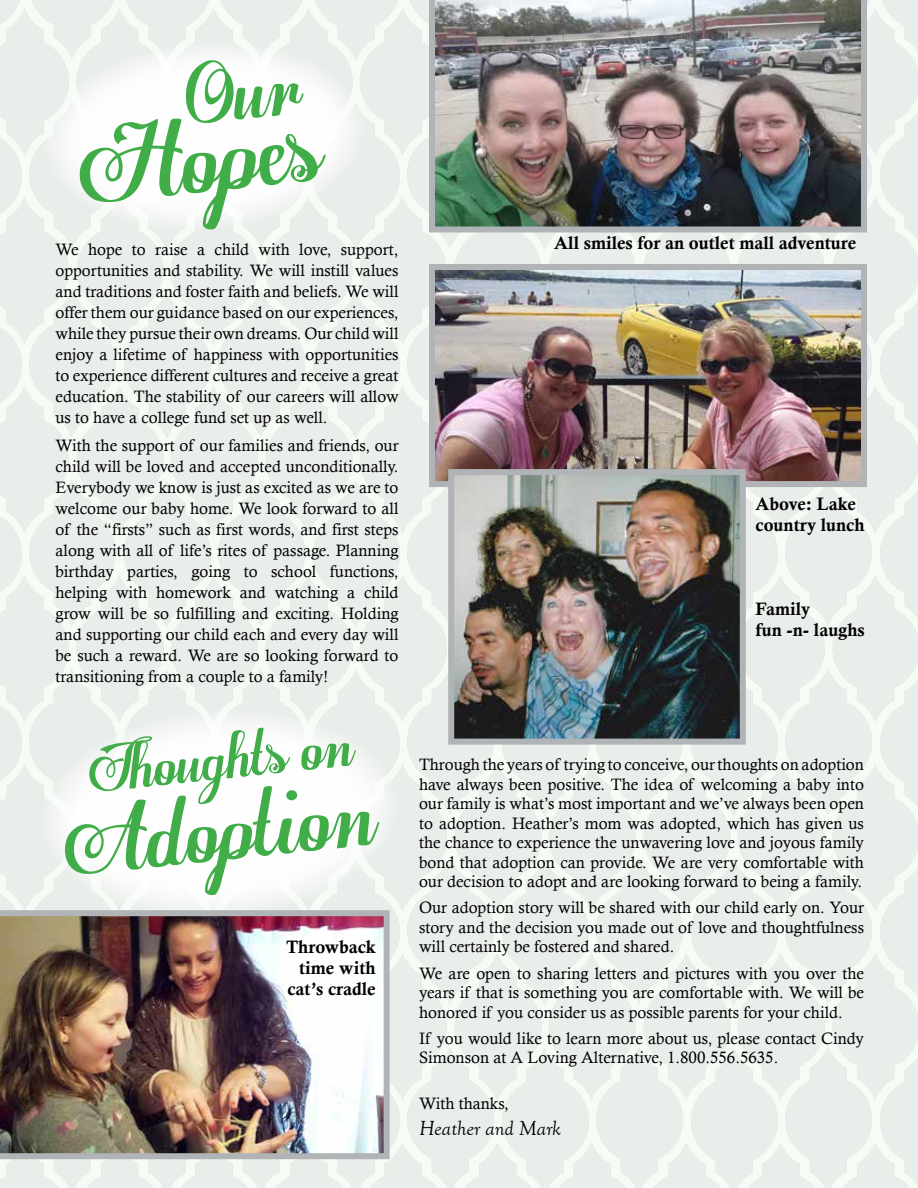
<style>
.page{position:relative;width:918px;height:1188px;background:#fff}
.page>*{position:absolute;margin:0;border:0;box-sizing:border-box;transform-origin:0 0}
.t1{font:91.05px "Egregio Script demo";color:#41ad49}
.t2{font:81px "Egregio Script demo";color:#41ad49}
.t3{font:55.05px "Egregio Script demo";color:#41ad49}
.t4{font:italic 21px "Goudy Old Style T";color:#000}
.t5{font:18px/21px "Calis MT Bol";color:#000}
.t6{font:16.5px/21px "Calisto";color:#000;text-align:justify}
</style>
<div class="page">
<div style="left:0;top:0;width:918px;height:1188px;background:linear-gradient(to right,#ecf0ec,#ecf0ec)"></div>
<img style="left:436px;top:271px;width:424px;height:209px">
<div style="left:429px;top:264px;width:438px;height:223px;border:6px solid #b1b4b6"></div>
<svg style="left:40px;top:36px;width:329px;height:200px;fill:#f6fbf6"></svg>
<svg style="left:37px;top:703px;width:365px;height:223px"></svg>
<img style="left:0;top:910px;width:390px;height:249px">
<img style="left:429px;top:0;width:438px;height:232px">
<img style="left:455px;top:476px;width:284px;height:262px">
<div style="left:448px;top:469px;width:298px;height:276px;border:6px solid #b1b4b6"></div>
<svg style="left:182px;top:58px;width:124px;height:67px"></svg>
<h1 class="t1" style="left:74px;top:122px;width:245px;rotate:-6deg">Hopes</h1>
<p class="t6" style="left:56px;top:238px;width:345px">We hope to raise a child with love, support, opportunities and stability. We will instill values and traditions and foster faith and beliefs. We will offer them our guidance based on our experiences, while they pursue their own dreams. Our child will enjoy a lifetime of happiness with opportunities to experience different cultures and receive a great education. The stability of our careers will allow us to have a college fund set up as well.</p>
<p class="t6" style="left:56px;top:434px;width:345px">With the support of our families and friends, our child will be loved and accepted unconditionally.<br>Everybody we know is just as excited as we are to welcome our baby home. We look forward to all of the “firsts” such as first words, and first steps along with all of life’s rites of passage. Planning birthday parties, going to school functions, helping with homework and watching a child grow will be so fulfilling and exciting. Holding and supporting our child each and every day will be such a reward. We are so looking forward to transitioning from a couple to a family!</p>
<h3 class="t3" style="left:86px;top:743px;width:267px;rotate:-6deg">Thoughts on</h3>
<h2 class="t2" style="left:60px;top:803px;width:315px;rotate:-6deg">Adoption</h2>
<p class="t5" style="left:286px;top:936px;width:91px;text-align:right">Throwback time with cat’s cradle</p>
<p class="t5" style="left:554px;top:232px;width:304px">All smiles for an outlet mall adventure</p>
<p class="t5" style="left:756px;top:493px;width:110px">Above: Lake country lunch</p>
<p class="t5" style="left:756px;top:598px;width:111px">Family<br>fun -n- laughs</p>
<p class="t6" style="left:419px;top:755px;width:446px;line-height:19.5px">Through the years of trying to conceive, our thoughts on adoption have always been positive. The idea of welcoming a baby into our family is what’s most important and we’ve always been open to adoption. Heather’s mom was adopted, which has given us the chance to experience the unwavering love and joyous family bond that adoption can provide. We are very comfortable with our decision to adopt and are looking forward to being a family.</p>
<p class="t6" style="left:419px;top:898px;width:446px;line-height:19.5px">Our adoption story will be shared with our child early on. Your story and the decision you made out of love and thoughtfulness will certainly be fostered and shared.</p>
<p class="t6" style="left:419px;top:963px;width:446px;line-height:19.5px">We are open to sharing letters and pictures with you over the years if that is something you are comfortable with. We will be honored if you consider us as possible parents for your child.</p>
<p class="t6" style="left:419px;top:1028px;width:446px;line-height:19.5px">If you would like to learn more about us, please contact Cindy<br>Simonson at A Loving Alternative, 1.800.556.5635.</p>
<p class="t6" style="left:419px;top:1093px;width:91px">With thanks,</p>
<p class="t4" style="left:419px;top:1117px;width:144px">Heather and Mark</p>
</div>
